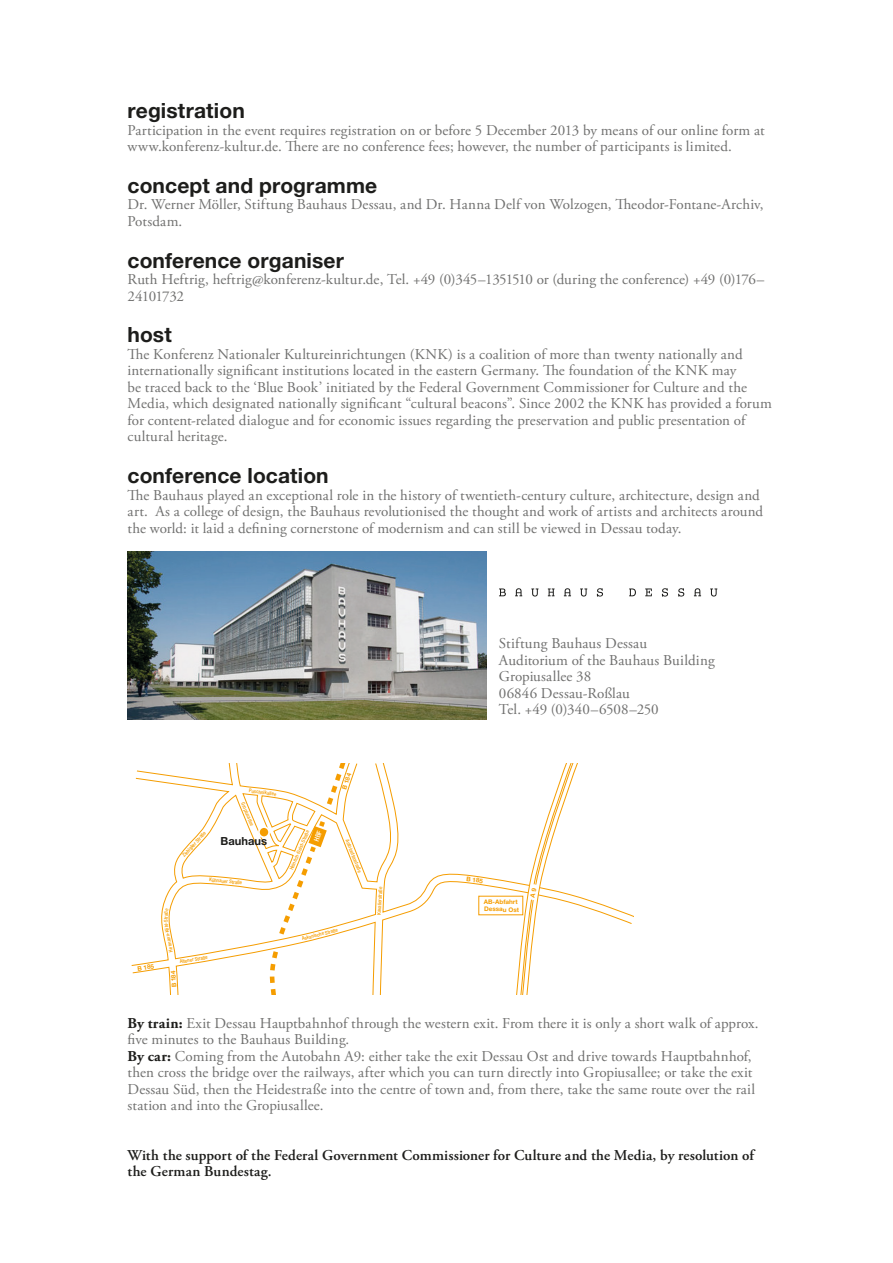
<style>
.page{position:relative;width:893px;height:1263px;background:#fff}
.page>*{position:absolute;margin:0;border:0;box-sizing:border-box;transform-origin:0 0}
.t1{font:700 21px "Helvetica Neue LT Std";letter-spacing:.005em;color:#1d1d1b}
.t2{font:15px/16.5px "Adobe Garamond Pro";letter-spacing:.005em;color:#70706f}
.t3{font:600 15px/16.5px "Adobe Garamond Pro";letter-spacing:.005em;color:#1d1d1b}
.t4{font:700 11.1px "Helvetica Neue LT Std";color:#1d1d1b}
.t5{font:700 6.3px/7.6px "Helvetica Neue LT Std";letter-spacing:-.005em;color:#f59d00}
.t6{font:500 condensed 5.1px "Helvetica Neue LT Std";color:#f59d00}
.s1{font-weight:700;color:#1d1d1b}
</style>
<div class="page">
<img style="left:128px;top:551px;width:358px;height:169px">
<svg style="left:131px;top:763px;width:503px;height:231px"></svg>
<svg style="left:271px;top:989px;width:5px;height:5px"></svg>
<svg style="left:270px;top:976px;width:5px;height:7px"></svg>
<svg style="left:270px;top:964px;width:5px;height:6px"></svg>
<svg style="left:272px;top:951px;width:6px;height:7px"></svg>
<svg style="left:327px;top:763px;width:18px;height:42px"></svg>
<div style="left:259px;top:827px;width:10px;height:10px;background:#f59d00;border-radius:50%"></div>
<div style="left:258px;top:826px;width:12px;height:12px;border:2px solid #fff;border-radius:50%"></div>
<svg style="left:499px;top:588px;width:7px;height:8px"></svg>
<svg style="left:515px;top:588px;width:7px;height:8px"></svg>
<svg style="left:531px;top:588px;width:8px;height:8px"></svg>
<svg style="left:548px;top:588px;width:7px;height:8px"></svg>
<svg style="left:564px;top:588px;width:7px;height:8px"></svg>
<svg style="left:580px;top:588px;width:7px;height:8px"></svg>
<svg style="left:597px;top:588px;width:6px;height:9px"></svg>
<svg style="left:629px;top:588px;width:7px;height:8px"></svg>
<svg style="left:645px;top:588px;width:7px;height:8px"></svg>
<svg style="left:662px;top:588px;width:6px;height:9px"></svg>
<svg style="left:678px;top:588px;width:6px;height:9px"></svg>
<svg style="left:694px;top:588px;width:7px;height:8px"></svg>
<svg style="left:710px;top:588px;width:7px;height:8px"></svg>
<svg style="left:514px;top:763px;width:64px;height:231px"></svg>
<svg style="left:164px;top:909px;width:9px;height:43px"></svg>
<svg style="left:279px;top:821px;width:48px;height:113px"></svg>
<p class="t1" style="left:128px;top:98px;width:119px">registration</p>
<p class="t2" style="left:128px;top:122px;width:639px">Participation in the event requires registration on or before 5 December 2013 by means of our online form at www.konferenz-kultur.de. There are no conference fees; however, the number of participants is limited.</p>
<p class="t1" style="left:128px;top:172px;width:251px">concept and programme</p>
<p class="t2" style="left:128px;top:197px;width:638px">Dr. Werner Möller, Stiftung Bauhaus Dessau, and Dr. Hanna Delf von Wolzogen, Theodor-Fontane-Archiv,<br>Potsdam.</p>
<p class="t1" style="left:128px;top:247px;width:218px">conference organiser</p>
<p class="t2" style="left:128px;top:272px;width:638px">Ruth Heftrig, heftrig@konferenz-kultur.de, Tel. +49 (0)345–1351510 or (during the conference) +49 (0)176–<br>24101732</p>
<p class="t1" style="left:128px;top:322px;width:46px">host</p>
<p class="t2" style="left:128px;top:346px;width:646px">The Konferenz Nationaler Kultureinrichtungen (KNK) is a coalition of more than twenty nationally and internationally significant institutions located in the eastern Germany. The foundation of the KNK may<br>be traced back to the ‘Blue Book’ initiated by the Federal Government Commissioner for Culture and the Media, which designated nationally significant “cultural beacons”. Since 2002 the KNK has provided a forum for content-related dialogue and for economic issues regarding the preservation and public presentation of cultural heritage.</p>
<p class="t1" style="left:128px;top:462px;width:203px">conference location</p>
<p class="t2" style="left:128px;top:487px;width:637px">The Bauhaus played an exceptional role in the history of twentieth-century culture, architecture, design and art. As a college of design, the Bauhaus revolutionised the thought and work of artists and architects around the world: it laid a defining cornerstone of modernism and can still be viewed in Dessau today.</p>
<p class="t6" style="left:163px;top:919px;width:3px;rotate:-90deg">t</p>
<p class="t6" style="left:249px;top:788px;width:29px;rotate:7deg">Puschnikallee</p>
<p class="t6" style="left:181px;top:854px;width:34px;rotate:-48deg">Ziebigker Straße</p>
<p class="t6" style="left:246px;top:801px;width:26px;rotate:68deg">Gropiusallee</p>
<p class="t4" style="left:221px;top:834px;width:48px">Bauhaus</p>
<p class="t6" style="left:210px;top:876px;width:35px;rotate:6deg">Kühnauer Straße</p>
<p class="t5" style="left:137px;top:964px;width:18px;rotate:-9deg">B 185</p>
<p class="t6" style="left:179px;top:958px;width:30px;rotate:-9deg">Altener Straße</p>
<p class="t5" style="left:170px;top:988px;width:18px;rotate:-94deg">B 184</p>
<p class="t6" style="left:288px;top:868px;width:44px;rotate:-67deg">Heinrich-Deist-Straße</p>
<p class="t5" style="left:340px;top:788px;width:18px;rotate:-72deg">B 184</p>
<p class="t6" style="left:350px;top:838px;width:37px;rotate:68deg">Antoinettenstraße</p>
<p class="t6" style="left:301px;top:936px;width:38px;rotate:-14deg">Askanische Straße</p>
<p class="t6" style="left:376px;top:915px;width:30px;rotate:-87deg">Kavalierstraße</p>
<p class="t2" style="left:499px;top:635px;width:150px">Stiftung Bauhaus Dessau</p>
<p class="t2" style="left:499px;top:652px;width:217px">Auditorium of the Bauhaus Building</p>
<p class="t2" style="left:499px;top:668px;width:94px">Gropiusallee 38</p>
<p class="t2" style="left:499px;top:685px;width:132px">06846 Dessau-Roßlau</p>
<p class="t2" style="left:499px;top:701px;width:161px">Tel. +49 (0)340–6508–250</p>
<p class="t5" style="left:467px;top:875px;width:18px;rotate:7deg">B 185</p>
<p class="t5" style="left:484px;top:898px;width:37px">AB-Abfahrt<br>Dessau Ost</p>
<p class="t2" style="left:128px;top:1015px;width:632px"><span class="s1">By train:</span> Exit Dessau Hauptbahnhof through the western exit. From there it is only a short walk of approx. five minutes to the Bauhaus Building.</p>
<p class="t2" style="left:128px;top:1048px;width:629px"><span class="s1">By car:</span> Coming from the Autobahn A9: either take the exit Dessau Ost and drive towards Hauptbahnhof, then cross the bridge over the railways, after which you can turn directly into Gropiusallee; or take the exit Dessau Süd, then the Heidestraße into the centre of town and, from there, take the same route over the rail station and into the Gropiusallee.</p>
<p class="t3" style="left:128px;top:1147px;width:628px">With the support of the Federal Government Commissioner for Culture and the Media, by resolution of the German Bundestag.</p>
</div>
